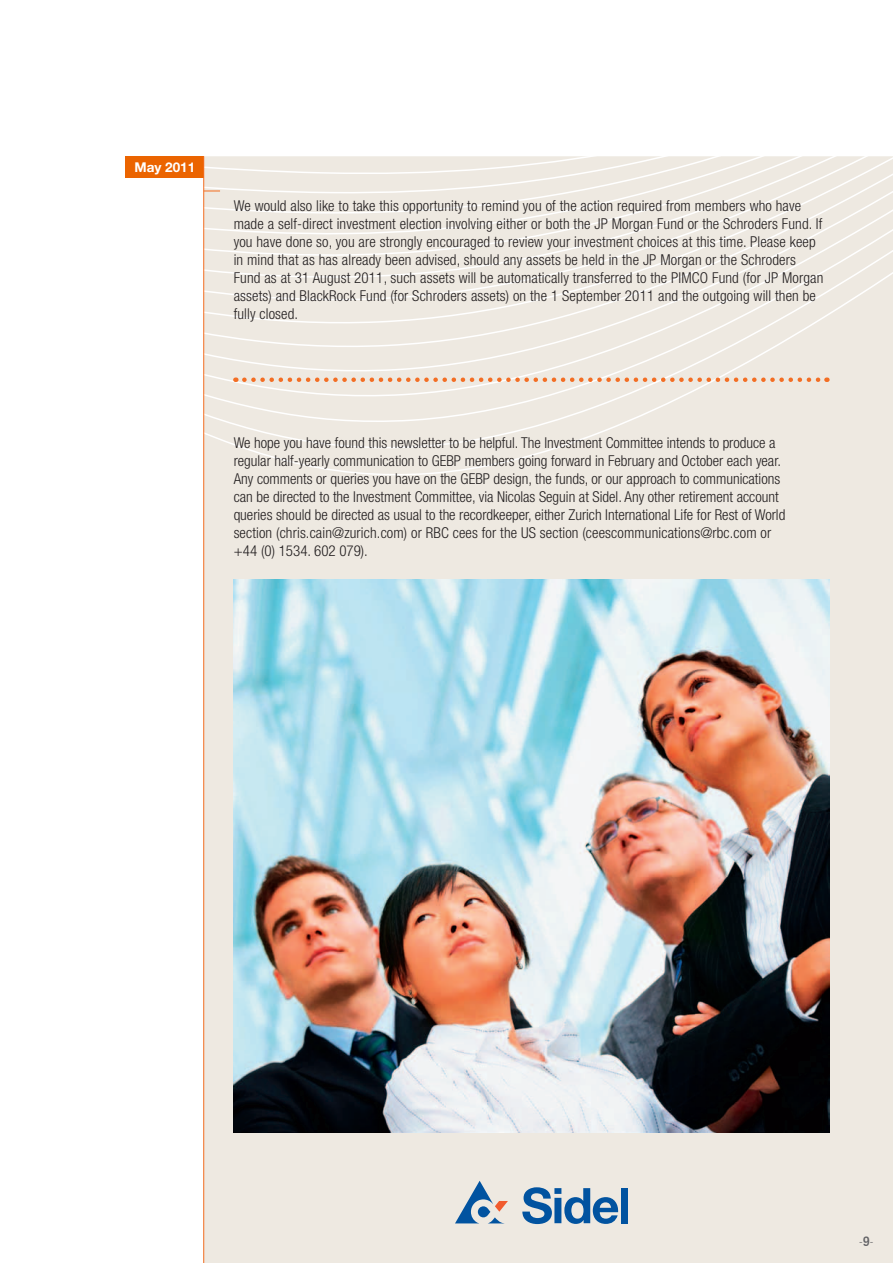
<style>
.page{position:relative;width:893px;height:1263px;background:#fff}
.page>*{position:absolute;margin:0;border:0;box-sizing:border-box;transform-origin:0 0}
.t1{font:300 condensed 15px/18px "Helvetica Neue";letter-spacing:.01em;color:#231f20}
.t2{font:700 13.5px "Helvetica Neue";color:#fff}
.t3{font:100 condensed 13.5px "Helvetica Neue LT";color:#636366}
.s1{font-weight:500}
</style>
<div class="page">
<div style="left:204px;top:481px;width:689px;height:782px;background:#eee9e1"></div>
<svg style="left:125px;top:156px;width:768px;height:325px;background:#f0ece5"></svg>
<svg style="left:455px;top:1181px;width:53px;height:42px;background:#adbbc9"></svg>
<svg style="left:522px;top:1187px;width:97px;height:37px;background:#7a9fc1"></svg>
<div style="left:621px;top:1188px;width:7px;height:35px;background:#0153a0"></div>
<div style="left:126px;top:156px;width:78px;height:22px;background:#eb6400"></div>
<svg style="left:204px;top:191px;width:16px;height:1px"></svg>
<hr style="left:203px;top:156px;width:1px;height:1107px;background:#f36e21">
<svg style="left:244px;top:377px;width:583px;height:5px;background:#efbfa0"></svg>
<img style="left:234px;top:579px;width:595px;height:553px">
<p class="t2" style="left:134px;top:159px;width:62px">May 2011</p>
<p class="t1" style="left:234px;top:197px;width:591px">We would also like to take this opportunity to remind you of the action required from members who have made a self-direct investment election involving either or both the JP Morgan Fund or the Schroders Fund. If you have done so, you are strongly encouraged to review your investment choices at this time. Please keep in mind that as has already been advised, should any assets be held in the JP Morgan or the Schroders Fund as at 31 August 2011, such assets will be automatically transferred to the PIMCO Fund (for JP Morgan assets) and BlackRock Fund (for Schroders assets) on the 1 September 2011 and the outgoing will then be fully closed.</p>
<p class="t1" style="left:234px;top:433px;width:553px">We hope you have found this newsletter to be helpful. The Investment Committee intends to produce a regular half-yearly communication to GEBP members going forward in February and October each year.<br>Any comments or queries you have on the GEBP design, the funds, or our approach to communications can be directed to the Investment Committee, via Nicolas Seguin at Sidel. Any other retirement account queries should be directed as usual to the recordkeeper, either Zurich International Life for Rest of World section (chris.cain@zurich.com) or RBC cees for the US section (ceescommunications@rbc.com or +44 (0) 1534. 602 079).</p>
<p class="t3" style="left:859px;top:1234px;width:16px">-<span class="s1">9</span>-</p>
</div>
